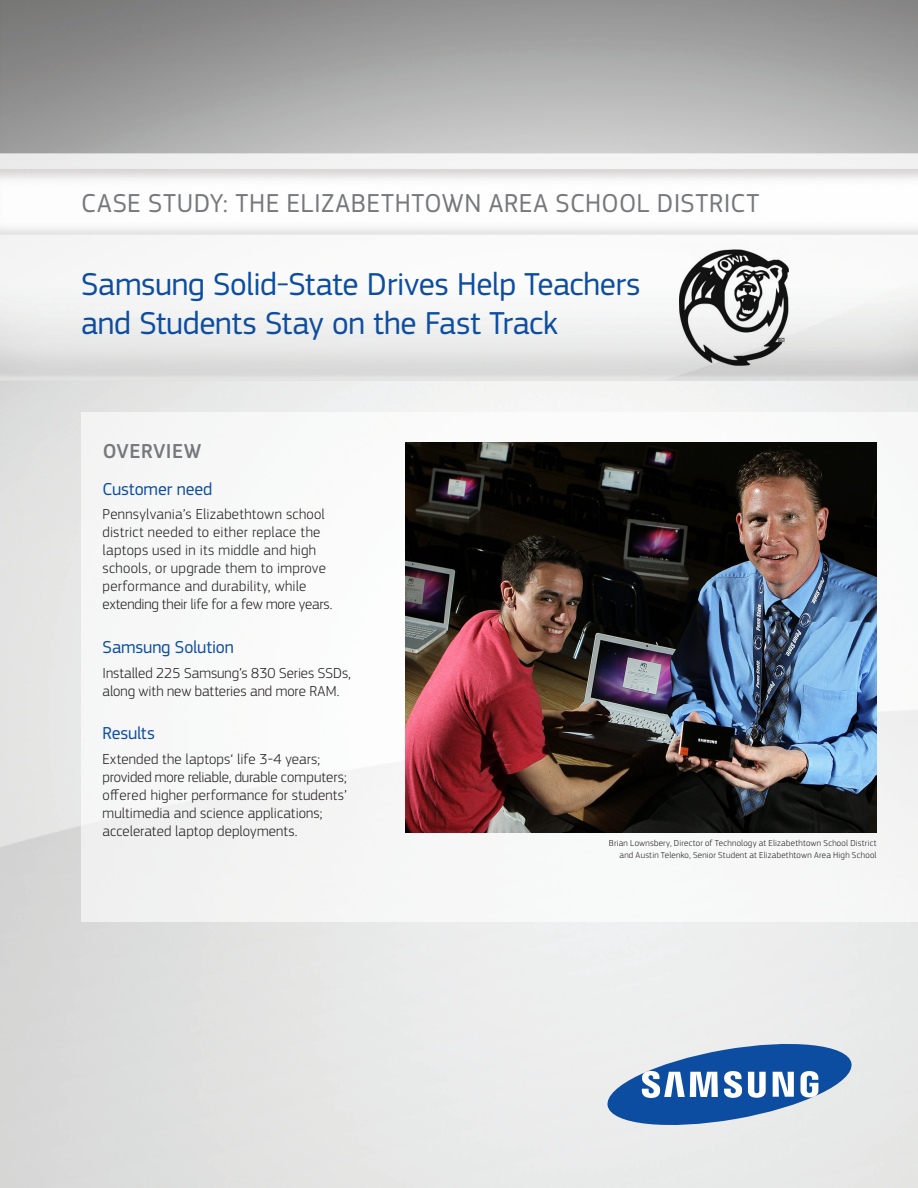
<style>
.page{position:relative;width:918px;height:1188px;background:#fff}
.page>*{position:absolute;margin:0;border:0;box-sizing:border-box;transform-origin:0 0}
.t1{font:33px/39.6px "PF Square Sans Pro";letter-spacing:-.01em;color:#0d4da1}
.t2{font:27px "PF Square Sans Pro";letter-spacing:.02em;color:#76787b}
.t3{font:500 21px "PF Square Sans Pro";letter-spacing:.015em;color:#76787b}
.t4{font:18px "PF Square Sans Pro";letter-spacing:-.005em;color:#0d4da1}
.t5{font:300 15px/18px "PF Square Sans Pro";letter-spacing:.01em;color:#231f20}
.t6{font:300 9px "PF Square Sans Pro";letter-spacing:.025em;color:#231f20}
</style>
<div class="page">
<img style="left:0;top:98px;width:918px;height:353px">
<svg style="left:604px;top:1038px;width:251px;height:93px"></svg>
<div style="left:81px;top:412px;width:837px;height:510px;background:#f7f7f8"></div>
<img style="left:679px;top:241px;width:109px;height:128px">
<img style="left:406px;top:442px;width:471px;height:391px">
<p class="t2" style="left:81px;top:188px;width:680px">CASE STUDY: THE ELIZABETHTOWN AREA SCHOOL DISTRICT</p>
<p class="t1" style="left:81px;top:264px;width:561px">Samsung Solid-State Drives Help Teachers and Students Stay on the Fast Track</p>
<p class="t3" style="left:103px;top:439px;width:100px">OVERVIEW</p>
<p class="t4" style="left:103px;top:478px;width:111px">Customer need</p>
<p class="t5" style="left:103px;top:505px;width:231px">Pennsylvania’s Elizabethtown school district needed to either replace the laptops used in its middle and high schools, or upgrade them to improve performance and durability, while extending their life for a few more years.</p>
<p class="t4" style="left:103px;top:637px;width:133px">Samsung Solution</p>
<p class="t5" style="left:103px;top:664px;width:250px">Installed 225 Samsung’s 830 Series SSDs, along with new batteries and more RAM.</p>
<p class="t4" style="left:103px;top:723px;width:54px">Results</p>
<p class="t5" style="left:103px;top:750px;width:246px">Extended the laptops‘ life 3-4 years; provided more reliable, durable computers; offered higher performance for students’ multimedia and science applications; accelerated laptop deployments.</p>
<p class="t6" style="left:609px;top:838px;width:269px">Brian Lownsbery, Director of Technology at Elizabethtown School District</p>
<p class="t6" style="left:620px;top:850px;width:259px">and Austin Telenko, Senior Student at Elizabethtown Area High School</p>
</div>
